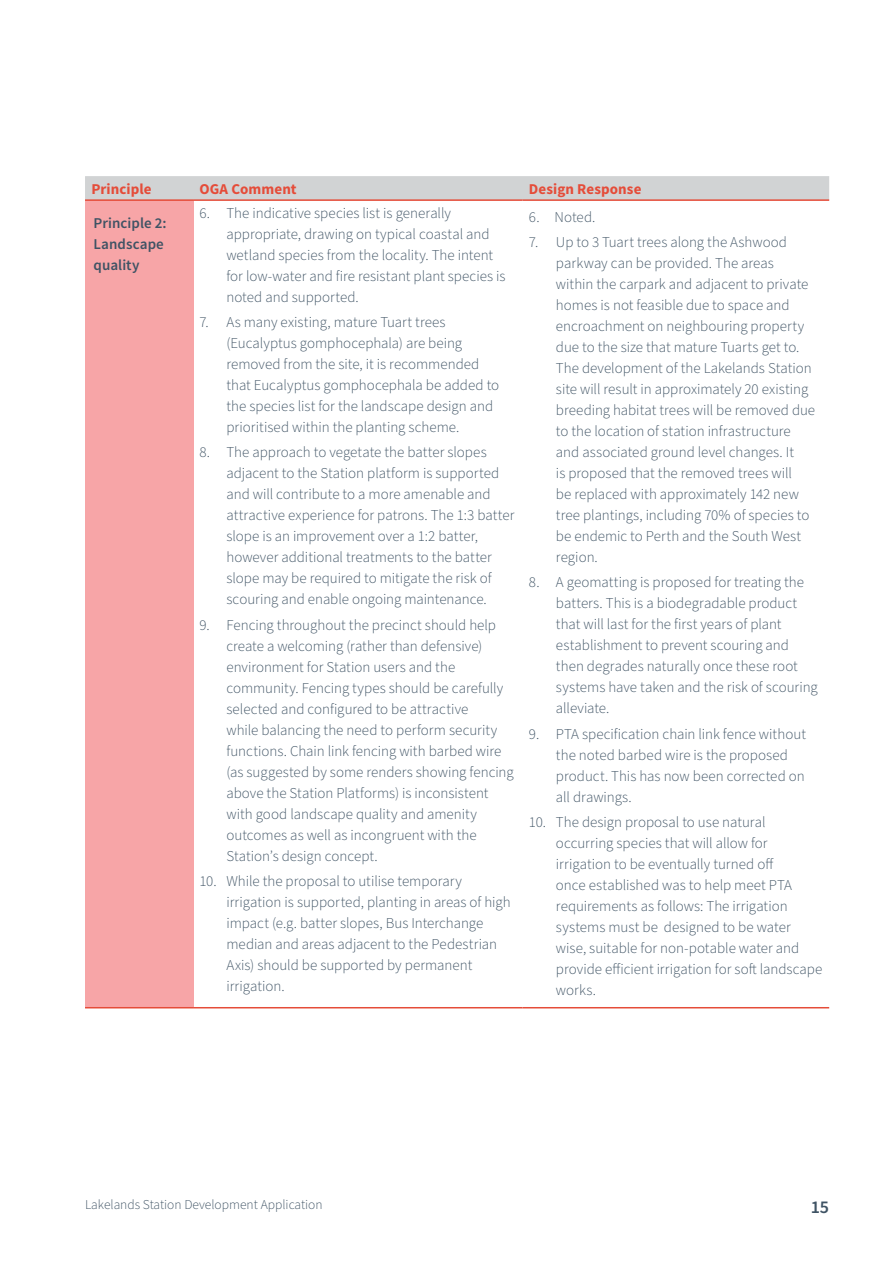
<style>
.page{position:relative;width:893px;height:1263px;background:#fff}
.page>*{position:absolute;margin:0;border:0;box-sizing:border-box;transform-origin:0 0}
.t1{font:600 18px "Source Sans Pro";color:#3f5364}
.t2{font:300 15px/21px "Source Sans Pro";color:#3f5364}
.t3{font:700 15px "Source Sans Pro";letter-spacing:.005em;color:#e54c39}
.t4{font:600 15px/21px "Source Sans Pro";letter-spacing:.005em;color:#3f5364}
.t5{font:300 13.5px "Source Sans Pro";color:#3f5364}
</style>
<div class="page">
<div style="left:85px;top:176px;width:744px;height:23px;background:#d1d3d4"></div>
<div style="left:85px;top:200px;width:108px;height:808px;background:#f7a5a7"></div>
<hr style="left:85px;top:1007px;width:108px;height:1px;background:#e54c39">
<hr style="left:193px;top:1007px;width:330px;height:1px;background:#e54c39">
<hr style="left:523px;top:1007px;width:306px;height:1px;background:#e54c39">
<hr style="left:85px;top:199px;width:108px;height:2px;background:#e54c39">
<hr style="left:193px;top:199px;width:330px;height:2px;background:#e54c39">
<hr style="left:523px;top:199px;width:306px;height:2px;background:#e54c39">
<p class="t3" style="left:91px;top:179px;width:62px">Principle</p>
<p class="t3" style="left:199px;top:179px;width:99px">OGA Comment</p>
<p class="t3" style="left:529px;top:179px;width:114px">Design Response</p>
<p class="t4" style="left:94px;top:213px;width:75px">Principle 2:<br>Landscape quality</p>
<p class="t2" style="left:226px;top:203px;width:281px;text-indent:-27px">6. The indicative species list is generally appropriate, drawing on typical coastal and wetland species from the locality. The intent for low-water and fire resistant plant species is noted and supported.</p>
<p class="t2" style="left:226px;top:312px;width:274px;text-indent:-27px">7. As many existing, mature Tuart trees (Eucalyptus gomphocephala) are being removed from the site, it is recommended that Eucalyptus gomphocephala be added to the species list for the landscape design and prioritised within the planting scheme.</p>
<p class="t2" style="left:226px;top:442px;width:290px;text-indent:-27px">8. The approach to vegetate the batter slopes adjacent to the Station platform is supported and will contribute to a more amenable and attractive experience for patrons. The 1:3 batter slope is an improvement over a 1:2 batter, however additional treatments to the batter slope may be required to mitigate the risk of scouring and enable ongoing maintenance.</p>
<p class="t2" style="left:226px;top:614px;width:289px;text-indent:-27px">9. Fencing throughout the precinct should help create a welcoming (rather than defensive) environment for Station users and the community. Fencing types should be carefully selected and configured to be attractive<br>while balancing the need to perform security functions. Chain link fencing with barbed wire (as suggested by some renders showing fencing above the Station Platforms) is inconsistent with good landscape quality and amenity outcomes as well as incongruent with the Station’s design concept.</p>
<p class="t2" style="left:226px;top:871px;width:286px;text-indent:-27px">10. While the proposal to utilise temporary irrigation is supported, planting in areas of high impact (e.g. batter slopes, Bus Interchange median and areas adjacent to the Pedestrian Axis) should be supported by permanent irrigation.</p>
<p class="t2" style="left:529px;top:207px;width:68px">6. Noted.</p>
<p class="t2" style="left:556px;top:232px;width:261px;text-indent:-27px">7. Up to 3 Tuart trees along the Ashwood parkway can be provided. The areas<br>within the carpark and adjacent to private homes is not feasible due to space and encroachment on neighbouring property due to the size that mature Tuarts get to.<br>The development of the Lakelands Station site will result in approximately 20 existing breeding habitat trees will be removed due to the location of station infrastructure and associated ground level changes. It<br>is proposed that the removed trees will<br>be replaced with approximately 142 new tree plantings, including 70% of species to be endemic to Perth and the South West region.</p>
<p class="t2" style="left:556px;top:572px;width:263px;text-indent:-27px">8. A geomatting is proposed for treating the batters. This is a biodegradable product that will last for the first years of plant establishment to prevent scouring and then degrades naturally once these root systems have taken and the risk of scouring alleviate.</p>
<p class="t2" style="left:556px;top:724px;width:251px;text-indent:-27px">9. PTA specification chain link fence without the noted barbed wire is the proposed product. This has now been corrected on all drawings.</p>
<p class="t2" style="left:556px;top:812px;width:268px;text-indent:-27px">10. The design proposal to use natural occurring species that will allow for irrigation to be eventually turned off<br>once established was to help meet PTA requirements as follows: The irrigation systems must be designed to be water wise, suitable for non-potable water and provide efficient irrigation for soft landscape works.</p>
<p class="t5" style="left:85px;top:1196px;width:239px">Lakelands Station Development Application</p>
<p class="t1" style="left:811px;top:1195px;width:20px">15</p>
</div>
